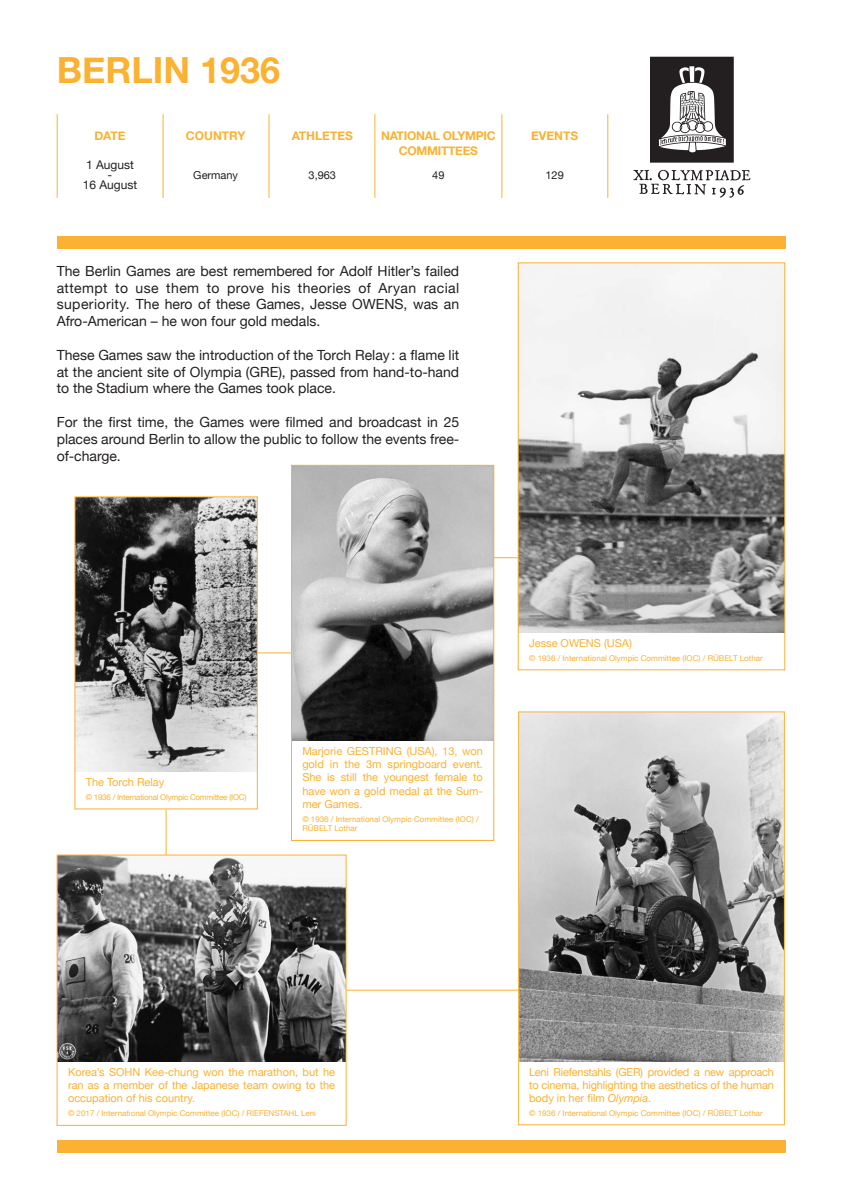
<style>
.page{position:relative;width:842px;height:1191px;background:#fff}
.page>*{position:absolute;margin:0;border:0;box-sizing:border-box;transform-origin:0 0}
.t1{font:700 36px "Helvetica Neue";color:#fbb131}
.t2{font:14px/16.8px "Helvetica Neue";color:#231f20;text-align:justify}
.t3{font:700 12px "Helvetica Neue";letter-spacing:-.02em;color:#fbb131}
.t4{font:12px/10px "Helvetica Neue";color:#231f20;text-align:center}
.t5{font:700 12px "Helvetica Neue";color:#fbb131}
.t6{font:11px/13.2px "Helvetica Neue";color:#fbb131;text-align:justify}
.t7{font:11px "Helvetica Neue";color:#231f20}
.t8{font:8px/9.6px "Helvetica Neue";color:#fbb131}
.t9{font:8px "Helvetica Neue";letter-spacing:-.03em;color:#fbb131}
.s1{font-style:italic}
</style>
<div class="page">
<div style="left:57px;top:236px;width:728px;height:12px;background:#fbb131"></div>
<div style="left:57px;top:1140px;width:728px;height:12px;background:#fbb131"></div>
<hr style="left:163px;top:114px;width:1px;height:84px;background:#fbb131">
<hr style="left:57px;top:114px;width:1px;height:84px;background:#fbb131">
<hr style="left:268px;top:114px;width:1px;height:84px;background:#fbb131">
<hr style="left:446px;top:557px;width:96px;height:1px;background:#fbb131">
<hr style="left:205px;top:652px;width:95px;height:1px;background:#fbb131">
<hr style="left:347px;top:989px;width:197px;height:1px;background:#fbb131">
<hr style="left:166px;top:809px;width:1px;height:96px;background:#fbb131">
<svg style="left:290px;top:464px;width:205px;height:377px"></svg>
<svg style="left:74px;top:496px;width:184px;height:314px;background:#918f8e"></svg>
<svg style="left:518px;top:711px;width:267px;height:414px"></svg>
<svg style="left:517px;top:262px;width:269px;height:409px"></svg>
<svg style="left:56px;top:854px;width:291px;height:272px"></svg>
<hr style="left:374px;top:114px;width:1px;height:84px;background:#fbb131">
<svg style="left:650px;top:57px;width:84px;height:106px"></svg>
<svg style="left:633px;top:169px;width:117px;height:29px"></svg>
<hr style="left:607px;top:114px;width:1px;height:84px;background:#fbb131">
<hr style="left:501px;top:114px;width:1px;height:84px;background:#fbb131">
<h1 class="t1" style="left:57px;top:42px;width:225px">BERLIN 1936</h1>
<p class="t3" style="left:94px;top:127px;width:33px">DATE</p>
<p class="t4" style="left:83px;top:161px;width:56px">1 August -<br>16 August</p>
<p class="t5" style="left:186px;top:127px;width:61px">COUNTRY</p>
<p class="t7" style="left:193px;top:167px;width:46px">Germany</p>
<p class="t5" style="left:292px;top:127px;width:63px">ATHLETES</p>
<p class="t7" style="left:309px;top:167px;width:29px">3,963</p>
<p class="t3" style="left:381px;top:127px;width:116px">NATIONAL OLYMPIC</p>
<p class="t3" style="left:531px;top:127px;width:49px">EVENTS</p>
<p class="t3" style="left:399px;top:141px;width:81px">COMMITTEES</p>
<p class="t7" style="left:432px;top:167px;width:14px">49</p>
<p class="t7" style="left:545px;top:167px;width:20px">129</p>
<p class="t2" style="left:57px;top:263px;width:404px">The Berlin Games are best remembered for Adolf Hitler’s failed attempt to use them to prove his theories of Aryan racial superiority. The hero of these Games, Jesse OWENS, was an Afro-American – he won four gold medals.</p>
<p class="t2" style="left:57px;top:347px;width:404px">These Games saw the introduction of the Torch Relay: a flame lit at the ancient site of Olympia (GRE), passed from hand-to-hand to the Stadium where the Games took place.</p>
<p class="t2" style="left:57px;top:414px;width:404px">For the first time, the Games were filmed and broadcast in 25 places around Berlin to allow the public to follow the events free&shy;of-charge.</p>
<p class="t6" style="left:86px;top:776px;width:80px">The Torch Relay</p>
<p class="t9" style="left:86px;top:791px;width:162px">© 1936 / International Olympic Committee (IOC)</p>
<p class="t6" style="left:302px;top:745px;width:182px">Marjorie GESTRING (USA), 13, won gold in the 3m springboard event.<br>She is still the youngest female to have won a gold medal at the Sum&shy;mer Games.</p>
<p class="t8" style="left:302px;top:814px;width:178px">© 1936 / International Olympic Committee (IOC) /<br>RÜBELT Lothar</p>
<p class="t6" style="left:529px;top:637px;width:104px">Jesse OWENS (USA)</p>
<p class="t8" style="left:529px;top:653px;width:235px">© 1936 / International Olympic Committee (IOC) / RÜBELT Lothar</p>
<p class="t6" style="left:68px;top:1065px;width:269px">Korea’s SOHN Kee-chung won the marathon, but he ran as a member of the Japanese team owing to the occupation of his country.</p>
<p class="t8" style="left:68px;top:1109px;width:249px">© 2017 / International Olympic Committee (IOC) / RIEFENSTAHL Leni</p>
<p class="t6" style="left:529px;top:1065px;width:246px">Leni Riefenstahls (GER) provided a new approach to cinema, highlighting the aesthetics of the human body in her film <span class="s1">Olympia</span>.</p>
<p class="t8" style="left:529px;top:1109px;width:235px">© 1936 / International Olympic Committee (IOC) / RÜBELT Lothar</p>
</div>
